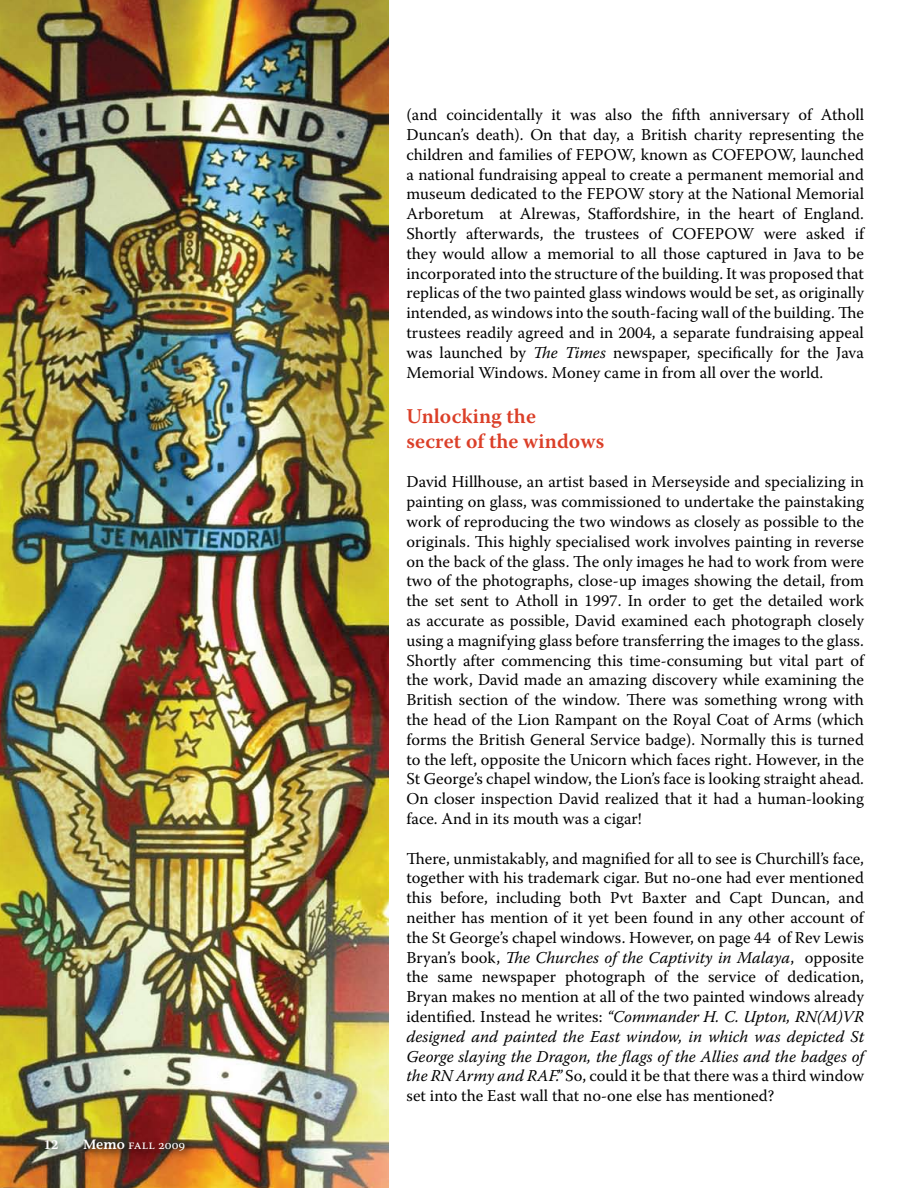
<style>
.page{position:relative;width:918px;height:1188px;background:#fff}
.page>*{position:absolute;margin:0;border:0;box-sizing:border-box;transform-origin:0 0}
.t1{font:600 21px/25.2px "Warnock Pro";color:#db3f28}
.t2{font:16.5px/19.8px "Warnock Pro";color:#000;text-align:justify}
.t3{font:13.5px "Warnock Pro";color:#fff}
.t4{font:700 13.5px "Warnock Pro";color:#fff}
.s1{font-family:"Stone Informal";font-weight:600}
.s2{font-style:italic}
</style>
<div class="page">
<img style="left:0;top:0;width:388px;height:1188px">
<img style="left:40px;top:1134px;width:154px;height:27px">
<p class="t4" style="left:44px;top:1136px;width:16px">12</p>
<p class="t3" style="left:83px;top:1136px;width:104px"><span class="s1">Memo</span> fall 2009</p>
<p class="t2" style="left:406px;top:105px;width:460px">(and coincidentally it was also the fifth anniversary of Atholl Duncan’s death). On that day, a British charity representing the children and families of FEPOW, known as COFEPOW, launched a national fundraising appeal to create a permanent memorial and museum dedicated to the FEPOW story at the National Memorial Arboretum at Alrewas, Staffordshire, in the heart of England.<br>Shortly afterwards, the trustees of COFEPOW were asked if they would allow a memorial to all those captured in Java to be incorporated into the structure of the building. It was proposed that replicas of the two painted glass windows would be set, as originally intended, as windows into the south-facing wall of the building. The trustees readily agreed and in 2004, a separate fundraising appeal was launched by <span class="s2">The Times</span> newspaper, specifically for the Java Memorial Windows. Money came in from all over the world.</p>
<p class="t1" style="left:406px;top:403px;width:199px">Unlocking the<br>secret of the windows</p>
<p class="t2" style="left:406px;top:472px;width:460px">David Hillhouse, an artist based in Merseyside and specializing in painting on glass, was commissioned to undertake the painstaking work of reproducing the two windows as closely as possible to the originals. This highly specialised work involves painting in reverse on the back of the glass. The only images he had to work from were two of the photographs, close-up images showing the detail, from the set sent to Atholl in 1997. In order to get the detailed work as accurate as possible, David examined each photograph closely using a magnifying glass before transferring the images to the glass.<br>Shortly after commencing this time-consuming but vital part of the work, David made an amazing discovery while examining the British section of the window. There was something wrong with the head of the Lion Rampant on the Royal Coat of Arms (which forms the British General Service badge). Normally this is turned to the left, opposite the Unicorn which faces right. However, in the St George’s chapel window, the Lion’s face is looking straight ahead.<br>On closer inspection David realized that it had a human-looking face. And in its mouth was a cigar!</p>
<p class="t2" style="left:406px;top:848px;width:460px">There, unmistakably, and magnified for all to see is Churchill’s face, together with his trademark cigar. But no-one had ever mentioned this before, including both Pvt Baxter and Capt Duncan, and neither has mention of it yet been found in any other account of the St George’s chapel windows. However, on page 44 of Rev Lewis Bryan’s book, <span class="s2">The Churches of the Captivity in Malaya</span>, opposite the same newspaper photograph of the service of dedication, Bryan makes no mention at all of the two painted windows already identified. Instead he writes: <span class="s2">“Commander H. C. Upton, RN(M)VR designed and painted the East window, in which was depicted St George slaying the Dragon, the flags of the Allies and the badges of the RN Army and RAF.”</span> So, could it be that there was a third window set into the East wall that no-one else has mentioned?</p>
</div>
